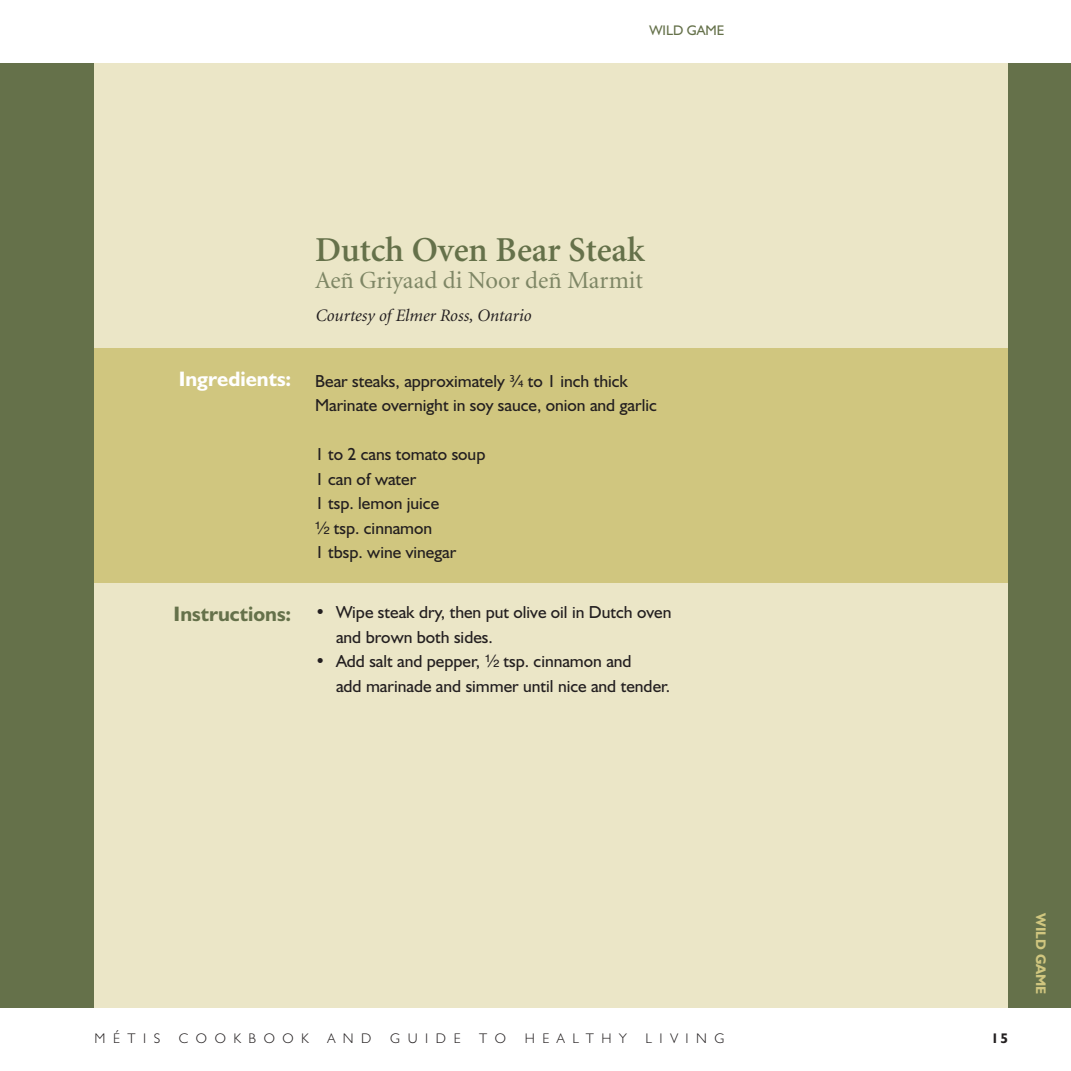
<style>
.page{position:relative;width:1071px;height:1071px;background:#fff}
.page>*{position:absolute;margin:0;border:0;box-sizing:border-box;transform-origin:0 0}
.t1{font:600 35px "Minion";color:#65714a}
.t2{font:24.5px "Minion";color:#7e8665}
.t3{font:700 21px "Humanist 521 BT";color:#65714a}
.t4{font:700 21px "Humanist 521 BT";color:#fff}
.t5{font:17.5px/24.5px "Humanist 521 BT";color:#231f20}
.t6{font:italic 17.5px "Minion";color:#231f20}
.t7{font:300 14px "Humanist 521 BT";letter-spacing:.54em;color:#231f20}
.t8{font:700 14px "Humanist 521 BT";color:#d0c67f}
.t9{font:14px "Humanist 521 BT";color:#65714a}
.t10{font:700 14px "Humanist 521 BT";color:#231f20}
.s1{font-family:"Helvetica Fraction"}
</style>
<div class="page">
<div style="left:0;top:63px;width:1071px;height:945px;background:#65714a"></div>
<div style="left:94px;top:63px;width:914px;height:945px;background:#ebe6c7"></div>
<div style="left:94px;top:348px;width:914px;height:235px;background:#d0c67f"></div>
<p class="t9" style="left:650px;top:25px;width:76px">WILD GAME</p>
<p class="t4" style="left:179px;top:372px;width:114px">Ingredients:</p>
<p class="t3" style="left:174px;top:606px;width:119px">Instructions:</p>
<h1 class="t1" style="left:315px;top:236px;width:331px">Dutch Oven Bear Steak</h1>
<h2 class="t2" style="left:315px;top:270px;width:330px">Aeñ Griyaad di Noor deñ Marmit</h2>
<p class="t6" style="left:315px;top:308px;width:218px">Courtesy of Elmer Ross, Ontario</p>
<p class="t5" style="left:315px;top:371px;width:343px">Bear steaks, approximately ¾ to 1 inch thick<br>Marinate overnight in soy sauce, onion and garlic</p>
<p class="t5" style="left:315px;top:444px;width:172px">1 to 2 cans tomato soup<br>1 can of water<br>1 tsp. lemon juice<br><span class="s1">¹⁄₂</span> tsp. cinnamon<br>1 tbsp. wine vinegar</p>
<p class="t5" style="left:336px;top:602px;width:337px;text-indent:-21px">• Wipe steak dry, then put olive oil in Dutch oven and brown both sides.</p>
<p class="t5" style="left:336px;top:651px;width:336px;text-indent:-21px">• Add salt and pepper, <span class="s1">¹⁄₂</span> tsp. cinnamon and<br>add marinade and simmer until nice and tender.</p>
<p class="t7" style="left:94px;top:1033px;width:67px">MÉTIS</p>
<p class="t7" style="left:179px;top:1033px;width:131px">COOKBOOK</p>
<p class="t7" style="left:327px;top:1033px;width:46px">AND</p>
<p class="t7" style="left:390px;top:1033px;width:72px">GUIDE</p>
<p class="t7" style="left:479px;top:1033px;width:28px">T O</p>
<p class="t7" style="left:525px;top:1033px;width:104px">HEALTHY</p>
<p class="t7" style="left:645px;top:1033px;width:81px">LIVING</p>
<p class="t10" style="left:991px;top:1033px;width:18px">15</p>
<p class="t8" style="left:1046px;top:913px;width:83px;rotate:90deg">WILD GAME</p>
</div>
